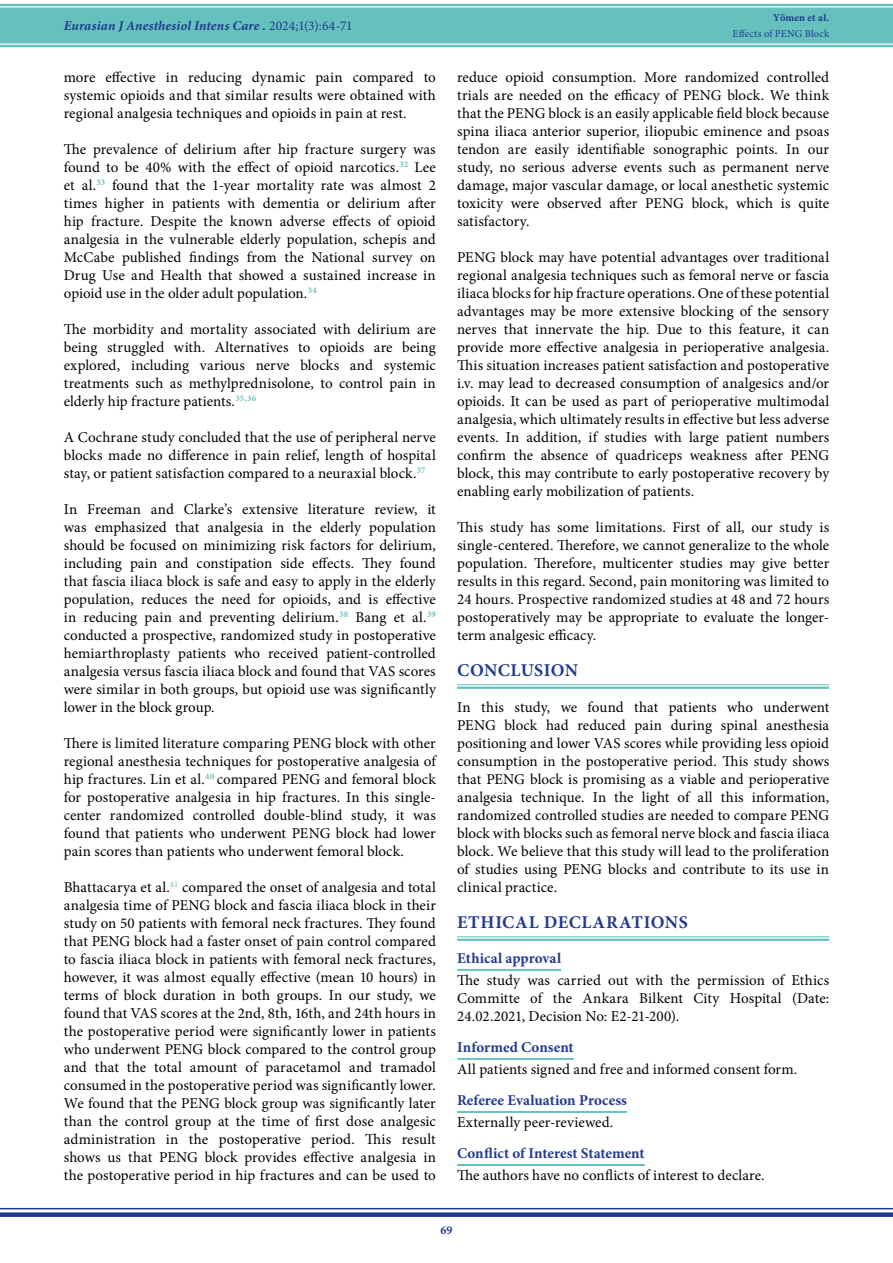
<style>
.page{position:relative;width:893px;height:1263px;background:#fff}
.page>*{position:absolute;margin:0;border:0;box-sizing:border-box;transform-origin:0 0}
._1__BAŞLIK{font:700 18px "Minion Pro";letter-spacing:.03em;color:#213a8f}
.Ana_metin{font:15px/18px "Minion Pro";color:#000;text-align:justify}
.Biography{font:15px/18px "Minion Pro";letter-spacing:.005em;color:#000;text-align:justify}
._2__Başlık{font:700 15px "Minion Pro";color:#213a8f}
.t1{font:italic 700 13.5px "Minion Pro";letter-spacing:.01em;color:#213a8f}
.t2{font:700 12px "Minion Pro";color:#213a8f}
.t3{font:10.5px "Minion Pro";letter-spacing:.02em;color:#213a8f}
.t4{font:700 10.5px "Minion Pro";letter-spacing:.01em;color:#213a8f}
.s1{font-weight:400;font-style:normal}
</style>
<div class="page">
<div style="left:0;top:0;width:893px;height:50px;background:#66c1be"></div>
<svg style="left:0;top:47px;width:893px;height:3px;background:#f4fafa"></svg>
<hr style="left:0;top:43px;width:893px;height:2px;background:#fff">
<svg style="left:0;top:0;width:893px;height:4px;background:#f5fbfa"></svg>
<hr style="left:0;top:6px;width:893px;height:2px;background:#fff">
<div style="left:0;top:1212px;width:893px;height:5px;background:#213a8f"></div>
<hr style="left:0;top:1208px;width:893px;height:1px;background:#213a8f">
<hr style="left:457px;top:684px;width:372px;height:1px;background:#66c1be">
<hr style="left:457px;top:687px;width:372px;height:2px;background:#66c1be">
<hr style="left:457px;top:936px;width:372px;height:1px;background:#66c1be">
<hr style="left:457px;top:939px;width:372px;height:2px;background:#66c1be">
<hr style="left:457px;top:969px;width:104px;height:1px;background:#66c1be">
<hr style="left:457px;top:970px;width:104px;height:1px;background:#66c1be">
<hr style="left:457px;top:1058px;width:117px;height:1px;background:#66c1be">
<hr style="left:457px;top:1059px;width:117px;height:1px;background:#66c1be">
<hr style="left:457px;top:1111px;width:170px;height:1px;background:#66c1be">
<hr style="left:457px;top:1112px;width:170px;height:1px;background:#66c1be">
<hr style="left:457px;top:1164px;width:188px;height:1px;background:#66c1be">
<hr style="left:457px;top:1165px;width:188px;height:1px;background:#66c1be">
<p class="t1" style="left:64px;top:16px;width:290px">Eurasian J Anesthesiol Intens Care . <span class="s1">2024;1(3):64-71</span></p>
<p class="Ana_metin" style="left:64px;top:68px;width:374px">more effective in reducing dynamic pain compared to systemic opioids and that similar results were obtained with regional analgesia techniques and opioids in pain at rest.</p>
<p class="Ana_metin" style="left:64px;top:140px;width:374px">The prevalence of delirium after hip fracture surgery was found to be 40% with the effect of opioid narcotics.<sup>32</sup> Lee et al.<sup>33</sup> found that the 1-year mortality rate was almost 2 times higher in patients with dementia or delirium after hip fracture. Despite the known adverse effects of opioid analgesia in the vulnerable elderly population, schepis and McCabe published findings from the National survey on Drug Use and Health that showed a sustained increase in opioid use in the older adult population.<sup>34</sup></p>
<p class="Ana_metin" style="left:64px;top:320px;width:374px">The morbidity and mortality associated with delirium are being struggled with. Alternatives to opioids are being explored, including various nerve blocks and systemic treatments such as methylprednisolone, to control pain in elderly hip fracture patients.<sup>35,36</sup></p>
<p class="Ana_metin" style="left:64px;top:428px;width:374px">A Cochrane study concluded that the use of peripheral nerve blocks made no difference in pain relief, length of hospital stay, or patient satisfaction compared to a neuraxial block.<sup>37</sup></p>
<p class="Ana_metin" style="left:64px;top:500px;width:374px">In Freeman and Clarke’s extensive literature review, it was emphasized that analgesia in the elderly population should be focused on minimizing risk factors for delirium, including pain and constipation side effects. They found that fascia iliaca block is safe and easy to apply in the elderly population, reduces the need for opioids, and is effective in reducing pain and preventing delirium.<sup>38</sup> Bang et al.<sup>39 </sup>conducted a prospective, randomized study in postoperative hemiarthroplasty patients who received patient-controlled analgesia versus fascia iliaca block and found that VAS scores were similar in both groups, but opioid use was significantly lower in the block group.</p>
<p class="Ana_metin" style="left:64px;top:734px;width:374px">There is limited literature comparing PENG block with other regional anesthesia techniques for postoperative analgesia of hip fractures. Lin et al.<sup>40</sup> compared PENG and femoral block for postoperative analgesia in hip fractures. In this single&shy;center randomized controlled double-blind study, it was found that patients who underwent PENG block had lower pain scores than patients who underwent femoral block.</p>
<p class="Ana_metin" style="left:64px;top:878px;width:374px">Bhattacarya et al.<sup>41</sup> compared the onset of analgesia and total analgesia time of PENG block and fascia iliaca block in their study on 50 patients with femoral neck fractures. They found that PENG block had a faster onset of pain control compared to fascia iliaca block in patients with femoral neck fractures, however, it was almost equally effective (mean 10 hours) in terms of block duration in both groups. In our study, we found that VAS scores at the 2nd, 8th, 16th, and 24th hours in the postoperative period were significantly lower in patients who underwent PENG block compared to the control group and that the total amount of paracetamol and tramadol consumed in the postoperative period was significantly lower.<br>We found that the PENG block group was significantly later than the control group at the time of first dose analgesic administration in the postoperative period. This result shows us that PENG block provides effective analgesia in the postoperative period in hip fractures and can be used to</p>
<p class="t4" style="left:773px;top:10px;width:58px">Yömen et al.</p>
<p class="t3" style="left:733px;top:26px;width:98px">Effects of PENG Block</p>
<p class="Ana_metin" style="left:457px;top:68px;width:374px">reduce opioid consumption. More randomized controlled trials are needed on the efficacy of PENG block. We think that the PENG block is an easily applicable field block because spina iliaca anterior superior, iliopubic eminence and psoas tendon are easily identifiable sonographic points. In our study, no serious adverse events such as permanent nerve damage, major vascular damage, or local anesthetic systemic toxicity were observed after PENG block, which is quite satisfactory.</p>
<p class="Ana_metin" style="left:457px;top:248px;width:374px">PENG block may have potential advantages over traditional regional analgesia techniques such as femoral nerve or fascia iliaca blocks for hip fracture operations. One of these potential advantages may be more extensive blocking of the sensory nerves that innervate the hip. Due to this feature, it can provide more effective analgesia in perioperative analgesia.<br>This situation increases patient satisfaction and postoperative i.v. may lead to decreased consumption of analgesics and/or opioids. It can be used as part of perioperative multimodal analgesia, which ultimately results in effective but less adverse events. In addition, if studies with large patient numbers confirm the absence of quadriceps weakness after PENG block, this may contribute to early postoperative recovery by enabling early mobilization of patients.</p>
<p class="Ana_metin" style="left:457px;top:518px;width:374px">This study has some limitations. First of all, our study is single-centered. Therefore, we cannot generalize to the whole population. Therefore, multicenter studies may give better results in this regard. Second, pain monitoring was limited to 24 hours. Prospective randomized studies at 48 and 72 hours postoperatively may be appropriate to evaluate the longer&shy;term analgesic efficacy.</p>
<p class="_1__BAŞLIK" style="left:457px;top:657px;width:122px">CONCLUSION</p>
<p class="Ana_metin" style="left:457px;top:698px;width:374px">In this study, we found that patients who underwent PENG block had reduced pain during spinal anesthesia positioning and lower VAS scores while providing less opioid consumption in the postoperative period. This study shows that PENG block is promising as a viable and perioperative analgesia technique. In the light of all this information, randomized controlled studies are needed to compare PENG block with blocks such as femoral nerve block and fascia iliaca block. We believe that this study will lead to the proliferation of studies using PENG blocks and contribute to its use in clinical practice.</p>
<p class="_1__BAŞLIK" style="left:457px;top:909px;width:232px">ETHICAL DECLARATIONS</p>
<p class="_2__Başlık" style="left:457px;top:947px;width:106px">Ethical approval</p>
<p class="Biography" style="left:457px;top:971px;width:374px">The study was carried out with the permission of Ethics Committe of the Ankara Bilkent City Hospital (Date:<br>24.02.2021, Decision No: E2-21-200).</p>
<p class="_2__Başlık" style="left:457px;top:1036px;width:118px">Informed Consent</p>
<p class="Biography" style="left:457px;top:1060px;width:342px">All patients signed and free and informed consent form.</p>
<p class="_2__Başlık" style="left:457px;top:1089px;width:171px">Referee Evaluation Process</p>
<p class="Biography" style="left:457px;top:1113px;width:158px">Externally peer-reviewed.</p>
<p class="_2__Başlık" style="left:457px;top:1142px;width:189px">Conflict of Interest Statement</p>
<p class="Biography" style="left:457px;top:1166px;width:309px">The authors have no conflicts of interest to declare.</p>
<p class="t2" style="left:440px;top:1222px;width:14px">69</p>
</div>
